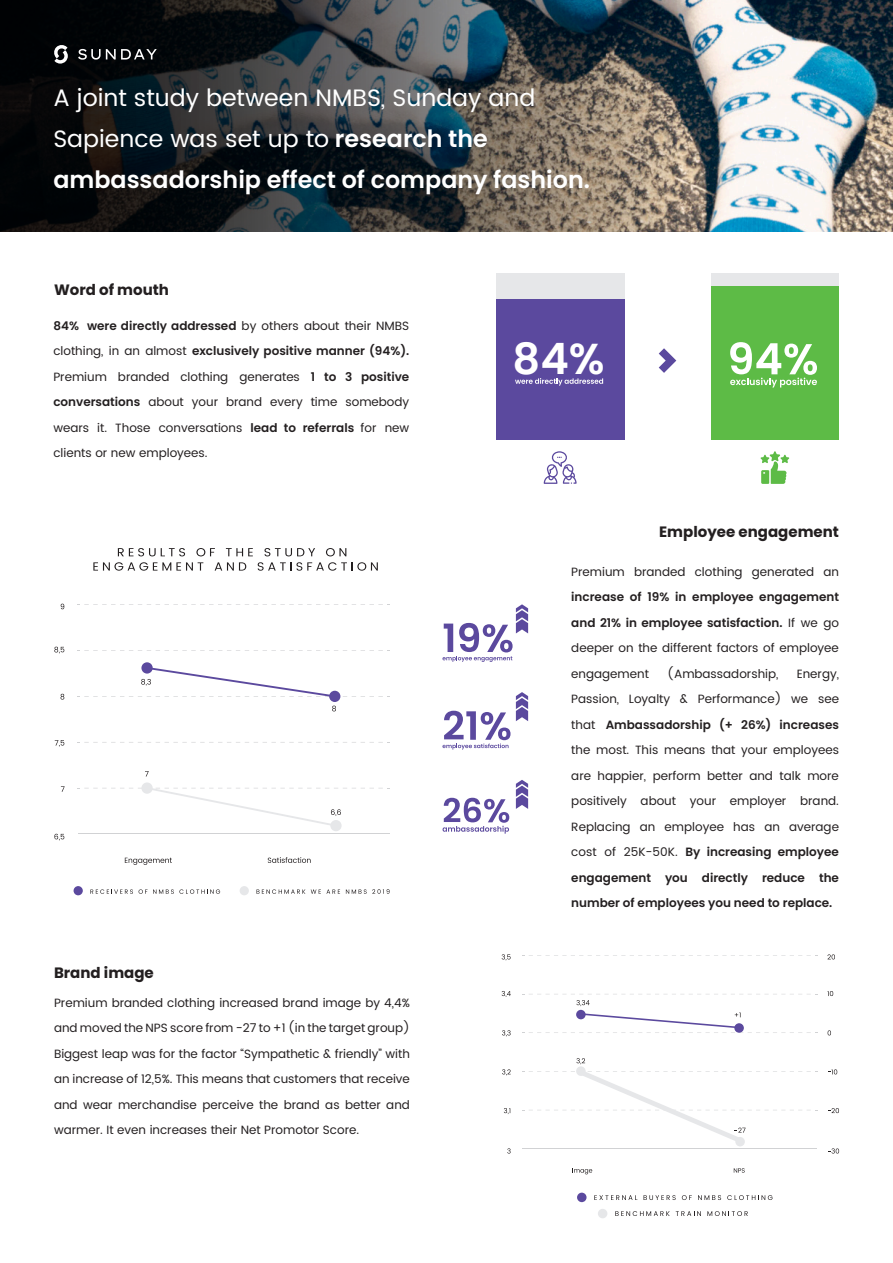
<style>
.page{position:relative;width:893px;height:1263px;background:#fff}
.page>*{position:absolute;margin:0;border:0;box-sizing:border-box;transform-origin:0 0}
.t1{font:600 43.2px "Poppins";color:#fff}
.t2{font:23.85px/40.8px "Poppins";color:#fff}
.t3{font:700 15px "Poppins";color:#231f20}
.t4{font:12px/25.5px "Poppins";color:#231f20;text-align:justify}
.s1{font-weight:600}
</style>
<div class="page">
<img style="left:676px;top:0;width:217px;height:232px">
<svg style="left:0;top:0;width:676px;height:232px;background:#333738"></svg>
<svg style="left:53px;top:44px;width:15px;height:20px"></svg>
<svg style="left:78px;top:49px;width:79px;height:11px"></svg>
<div style="left:496px;top:273px;width:128px;height:166px;background:#e6e7e9"></div>
<div style="left:496px;top:299px;width:128px;height:140px;background:#5b499e"></div>
<svg style="left:515px;top:378px;width:88px;height:8px"></svg>
<div style="left:711px;top:273px;width:128px;height:166px;background:#e6e7e9"></div>
<div style="left:711px;top:286px;width:128px;height:153px;background:#5dbb46"></div>
<svg style="left:730px;top:342px;width:87px;height:45px"></svg>
<svg style="left:659px;top:348px;width:17px;height:25px"></svg>
<svg style="left:118px;top:548px;width:67px;height:8px"></svg>
<svg style="left:196px;top:548px;width:19px;height:8px"></svg>
<svg style="left:226px;top:548px;width:27px;height:8px"></svg>
<svg style="left:264px;top:548px;width:51px;height:8px"></svg>
<svg style="left:326px;top:548px;width:20px;height:8px"></svg>
<svg style="left:93px;top:562px;width:110px;height:9px"></svg>
<svg style="left:215px;top:562px;width:31px;height:9px"></svg>
<svg style="left:258px;top:562px;width:120px;height:9px"></svg>
<svg style="left:78px;top:604px;width:312px;height:1px"></svg>
<hr style="left:78px;top:834px;width:312px;height:1px;background:#d1d2d4">
<svg style="left:78px;top:650px;width:312px;height:1px"></svg>
<svg style="left:78px;top:742px;width:312px;height:1px"></svg>
<svg style="left:54px;top:834px;width:10px;height:6px"></svg>
<svg style="left:61px;top:786px;width:4px;height:6px"></svg>
<svg style="left:55px;top:740px;width:9px;height:7px"></svg>
<svg style="left:61px;top:694px;width:3px;height:5px"></svg>
<svg style="left:54px;top:647px;width:10px;height:6px"></svg>
<svg style="left:78px;top:788px;width:312px;height:37px"></svg>
<svg style="left:332px;top:706px;width:4px;height:5px"></svg>
<svg style="left:61px;top:604px;width:3px;height:5px"></svg>
<div style="left:141px;top:782px;width:12px;height:12px;background:#e6e7e9;border-radius:50%"></div>
<div style="left:330px;top:820px;width:12px;height:11px;background:#e6e7e9;border-radius:50%"></div>
<svg style="left:78px;top:668px;width:312px;height:29px"></svg>
<div style="left:141px;top:662px;width:12px;height:11px;background:#5b499e;border-radius:50%"></div>
<div style="left:329px;top:691px;width:11px;height:11px;background:#5b499e;border-radius:50%"></div>
<svg style="left:125px;top:858px;width:47px;height:7px"></svg>
<svg style="left:268px;top:857px;width:43px;height:6px"></svg>
<div style="left:74px;top:886px;width:9px;height:9px;background:#5b499e;border-radius:50%"></div>
<svg style="left:90px;top:889px;width:43px;height:5px"></svg>
<svg style="left:139px;top:889px;width:81px;height:5px"></svg>
<div style="left:240px;top:886px;width:9px;height:9px;background:#e6e7e9;border-radius:50%"></div>
<svg style="left:256px;top:889px;width:49px;height:5px"></svg>
<svg style="left:311px;top:889px;width:29px;height:5px"></svg>
<svg style="left:346px;top:889px;width:44px;height:5px"></svg>
<svg style="left:442px;top:604px;width:86px;height:58px"></svg>
<svg style="left:442px;top:711px;width:68px;height:39px"></svg>
<svg style="left:516px;top:692px;width:12px;height:29px"></svg>
<svg style="left:443px;top:798px;width:66px;height:36px"></svg>
<svg style="left:516px;top:780px;width:12px;height:29px"></svg>
<svg style="left:544px;top:451px;width:33px;height:33px"></svg>
<svg style="left:761px;top:451px;width:28px;height:33px"></svg>
<svg style="left:522px;top:955px;width:295px;height:1px"></svg>
<hr style="left:522px;top:1148px;width:295px;height:1px;background:#d1d2d4">
<svg style="left:576px;top:1010px;width:10px;height:9px"></svg>
<svg style="left:507px;top:1148px;width:4px;height:5px"></svg>
<svg style="left:504px;top:1108px;width:6px;height:6px"></svg>
<svg style="left:502px;top:1069px;width:9px;height:6px"></svg>
<svg style="left:522px;top:994px;width:295px;height:12px"></svg>
<div style="left:577px;top:1193px;width:9px;height:9px;background:#5b499e;border-radius:50%"></div>
<svg style="left:594px;top:1195px;width:43px;height:5px"></svg>
<svg style="left:643px;top:1195px;width:33px;height:5px"></svg>
<svg style="left:682px;top:1195px;width:10px;height:5px"></svg>
<svg style="left:698px;top:1195px;width:23px;height:5px"></svg>
<svg style="left:727px;top:1195px;width:46px;height:5px"></svg>
<div style="left:598px;top:1209px;width:9px;height:9px;background:#e6e7e9;border-radius:50%"></div>
<svg style="left:615px;top:1211px;width:55px;height:5px"></svg>
<svg style="left:676px;top:1211px;width:25px;height:5px"></svg>
<svg style="left:707px;top:1211px;width:41px;height:5px"></svg>
<svg style="left:522px;top:1012px;width:295px;height:21px"></svg>
<svg style="left:502px;top:1030px;width:9px;height:6px"></svg>
<svg style="left:502px;top:991px;width:9px;height:6px"></svg>
<svg style="left:502px;top:954px;width:9px;height:6px"></svg>
<svg style="left:828px;top:1148px;width:11px;height:5px"></svg>
<svg style="left:828px;top:1108px;width:11px;height:5px"></svg>
<svg style="left:828px;top:1069px;width:9px;height:5px"></svg>
<svg style="left:828px;top:1030px;width:3px;height:5px"></svg>
<svg style="left:827px;top:991px;width:6px;height:5px"></svg>
<svg style="left:827px;top:954px;width:8px;height:5px"></svg>
<svg style="left:522px;top:1058px;width:295px;height:88px"></svg>
<svg style="left:574px;top:1169px;width:18px;height:5px"></svg>
<svg style="left:734px;top:1168px;width:11px;height:5px"></svg>
<p class="t2" style="left:53px;top:78px;width:538px">A joint study between NMBS, Sunday and<br>Sapience was set up to <span class="s1">research the ambassadorship effect of company fashion.</span></p>
<p class="t3" style="left:54px;top:281px;width:117px">Word of mouth</p>
<p class="t4" style="left:53px;top:313px;width:357px"><span class="s1">84% were directly addressed</span> by others about their NMBS clothing, in an almost <span class="s1">exclusively positive manner (94%).<br></span>Premium branded clothing generates <span class="s1">1 to 3 positive conversations</span> about your brand every time somebody wears it. Those conversations <span class="s1">lead to referrals</span> for new clients or new employees.</p>
<p class="t3" style="left:54px;top:964px;width:101px">Brand image</p>
<p class="t4" style="left:54px;top:990px;width:357px">Premium branded clothing increased brand image by 4,4% and moved the NPS score from -27 to +1 (in the target group)<br>Biggest leap was for the factor “Sympathetic &amp; friendly” with an increase of 12,5%. This means that customers that receive and wear merchandise perceive the brand as better and warmer. It even increases their Net Promotor Score.</p>
<h1 class="t1" style="left:513px;top:334px;width:94px">84%</h1>
<p class="t3" style="left:659px;top:523px;width:181px">Employee engagement</p>
<p class="t4" style="left:571px;top:559px;width:269px">Premium branded clothing generated an <span class="s1">increase of 19% in employee engagement and 21% in employee satisfaction.</span> If we go deeper on the different factors of employee engagement</p>
<p class="t4" style="left:667px;top:661px;width:113px">(Ambassadorship,</p>
<p class="t4" style="left:571px;top:661px;width:269px;text-indent:225px">Energy, Passion, Loyalty &amp; Performance) we see that <span class="s1">Ambassadorship (+ 26%) increases </span>the most. This means that your employees are happier, perform better and talk more positively about your employer brand.<br>Replacing an employee has an average cost of 25K-50K. <span class="s1">By increasing employee engagement you directly reduce the number of employees you need to replace.</span></p>
</div>
